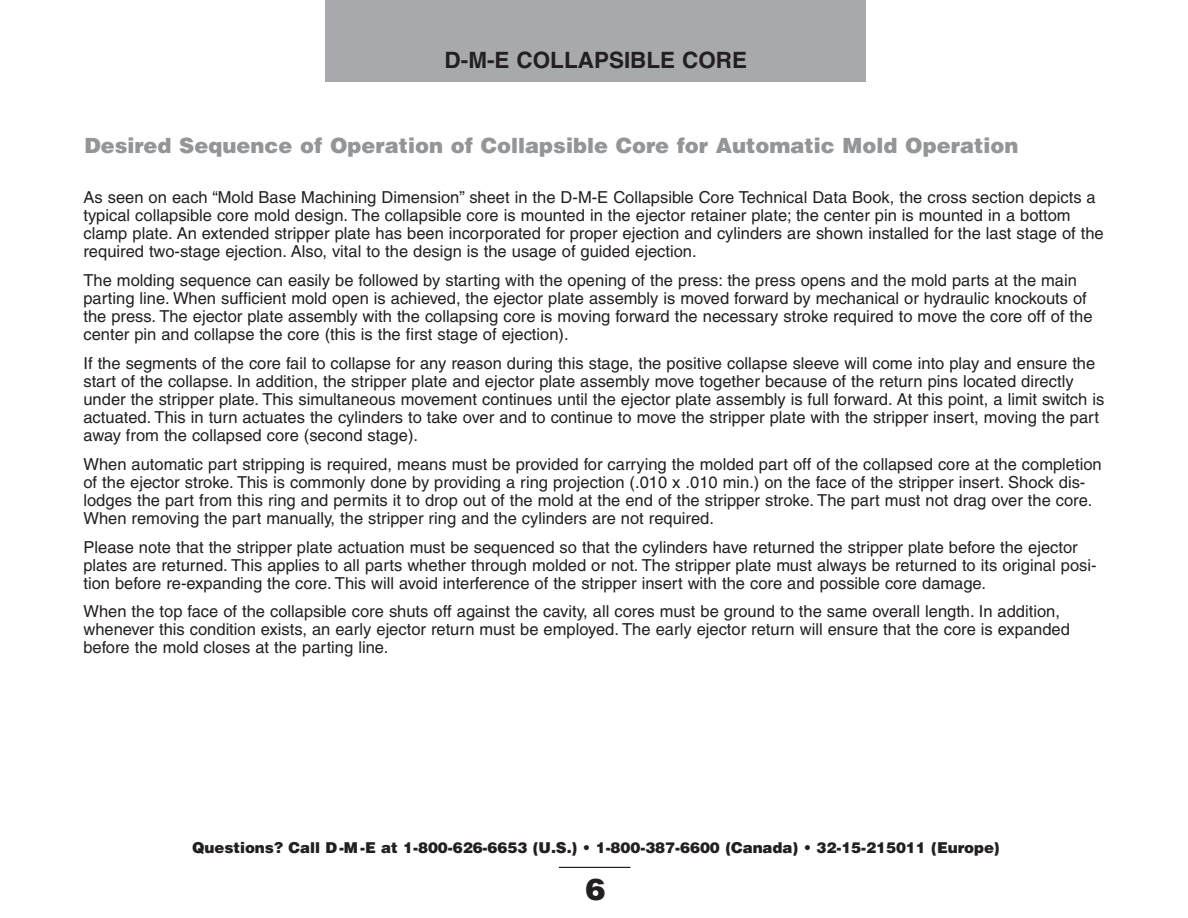
<style>
.page{position:relative;width:1188px;height:918px;background:#fff}
.page>*{position:absolute;margin:0;border:0;box-sizing:border-box;transform-origin:0 0}
.t1{font:900 30px "Helvetica";color:#231f20}
.t2{font:700 22.5px "Helvetica";color:#231f20}
.t3{font:900 21px "Helvetica";color:#939598}
.t4{font:16.5px/18px "Helvetica";color:#231f20}
.t5{font:900 15px "Helvetica";letter-spacing:-.005em;color:#231f20}
</style>
<div class="page">
<svg style="left:325px;top:0;width:541px;height:868px"></svg>
<h2 class="t2" style="left:444px;top:52px;width:304px">D-M-E COLLAPSIBLE CORE</h2>
<p class="t3" style="left:84px;top:137px;width:935px">Desired Sequence of Operation of Collapsible Core for Automatic Mold Operation</p>
<p class="t4" style="left:83px;top:190px;width:1021px">As seen on each “Mold Base Machining Dimension” sheet in the D-M-E Collapsible Core Technical Data Book, the cross section depicts a typical collapsible core mold design. The collapsible core is mounted in the ejector retainer plate; the center pin is mounted in a bottom clamp plate. An extended stripper plate has been incorporated for proper ejection and cylinders are shown installed for the last stage of the required two-stage ejection. Also, vital to the design is the usage of guided ejection.</p>
<p class="t4" style="left:83px;top:273px;width:1010px">The molding sequence can easily be followed by starting with the opening of the press: the press opens and the mold parts at the main parting line. When sufficient mold open is achieved, the ejector plate assembly is moved forward by mechanical or hydraulic knockouts of the press. The ejector plate assembly with the collapsing core is moving forward the necessary stroke required to move the core off of the center pin and collapse the core (this is the first stage of ejection).</p>
<p class="t4" style="left:83px;top:356px;width:1022px">If the segments of the core fail to collapse for any reason during this stage, the positive collapse sleeve will come into play and ensure the start of the collapse. In addition, the stripper plate and ejector plate assembly move together because of the return pins located directly under the stripper plate. This simultaneous movement continues until the ejector plate assembly is full forward. At this point, a limit switch is actuated. This in turn actuates the cylinders to take over and to continue to move the stripper plate with the stripper insert, moving the part away from the collapsed core (second stage).</p>
<p class="t4" style="left:83px;top:456px;width:1019px">When automatic part stripping is required, means must be provided for carrying the molded part off of the collapsed core at the completion of the ejector stroke. This is commonly done by providing a ring projection (.010 x .010 min.) on the face of the stripper insert. Shock dis&shy;lodges the part from this ring and permits it to drop out of the mold at the end of the stripper stroke. The part must not drag over the core.<br>When removing the part manually, the stripper ring and the cylinders are not required.</p>
<p class="t4" style="left:83px;top:539px;width:1014px">Please note that the stripper plate actuation must be sequenced so that the cylinders have returned the stripper plate before the ejector plates are returned. This applies to all parts whether through molded or not. The stripper plate must always be returned to its original posi&shy;tion before re-expanding the core. This will avoid interference of the stripper insert with the core and possible core damage.</p>
<p class="t4" style="left:83px;top:604px;width:988px">When the top face of the collapsible core shuts off against the cavity, all cores must be ground to the same overall length. In addition, whenever this condition exists, an early ejector return must be employed. The early ejector return will ensure that the core is expanded before the mold closes at the parting line.</p>
<p class="t5" style="left:192px;top:842px;width:809px">Questions? Call D-M-E at 1-800-626-6653 (U.S.) • 1-800-387-6600 (Canada) • 32-15-215011 (Europe)</p>
<h1 class="t1" style="left:585px;top:878px;width:22px">6</h1>
</div>
